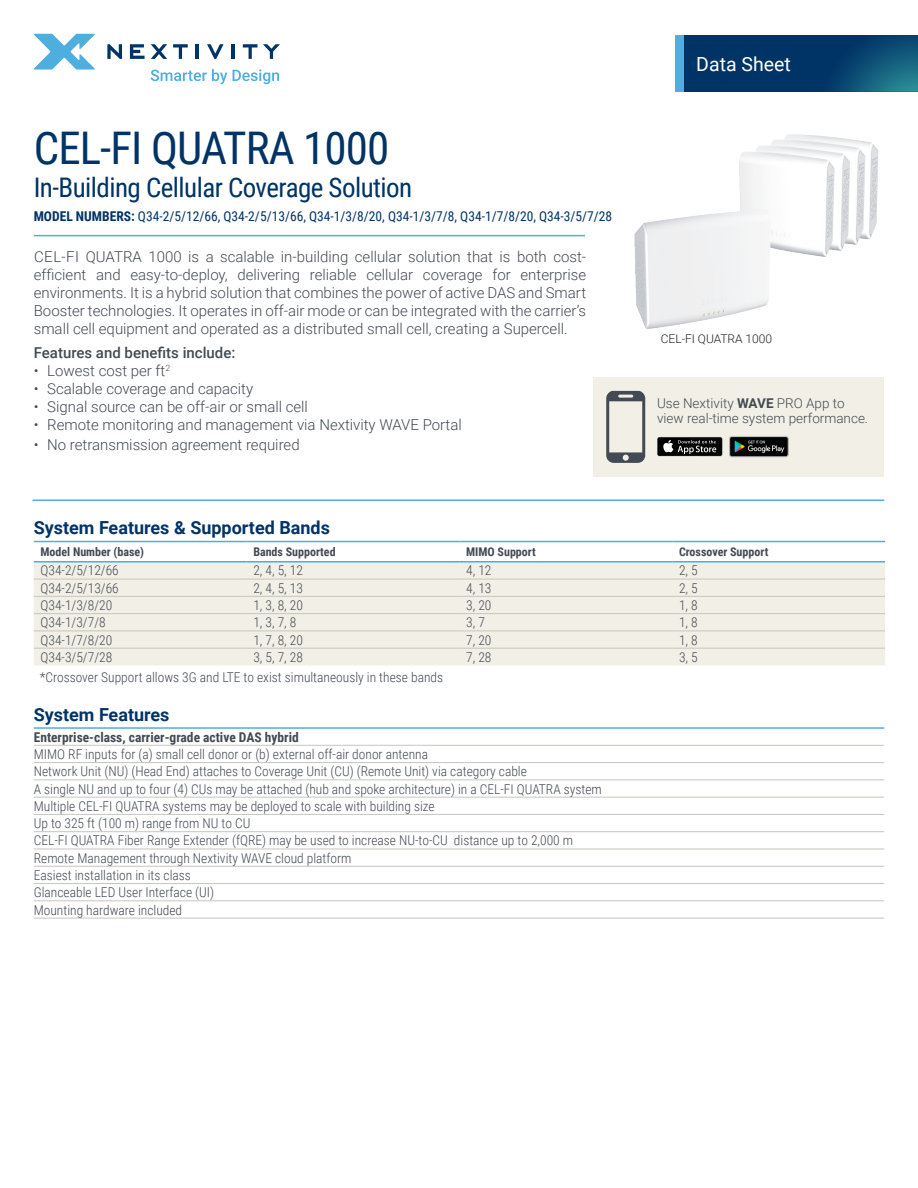
<style>
.page{position:relative;width:918px;height:1188px;background:#fff}
.page>*{position:absolute;margin:0;border:0;box-sizing:border-box;transform-origin:0 0}
.t1{font:45px "Roboto Condensed";letter-spacing:-.02em;color:#036}
.t2{font:27px "Roboto Condensed";letter-spacing:-.02em;color:#036}
.t3{font:19.5px "Roboto";color:#fff}
.Table_Blue_Header{font:700 18px "Roboto";color:#036}
.BODY{font:300 15px/18px "Roboto";color:#434a54;text-align:justify}
.BODY-2{font:500 15px "Roboto";color:#434a54}
.Table_Text{font:300 13.5px "Roboto Condensed";color:#434a54}
.Table_tan_indent{font:300 13.5px "Roboto Condensed";color:#434a54}
.t4{font:13.5px "Roboto Condensed";color:#036}
.BODY-3{font:300 13.5px/15px "Roboto";color:#434a54}
.Table_Text-2{font:700 13.5px "Roboto Condensed";color:#434a54}
.Table_Blue_Header-2{font:700 12px "Roboto Condensed";color:#434a54}
.BODY-4{font:300 12px "Roboto";color:#231f20}
.s1{font-weight:700}
</style>
<div class="page">
<hr style="left:34px;top:235px;width:551px;height:1px;background:#4fade0">
<svg style="left:151px;top:69px;width:76px;height:15px"></svg>
<svg style="left:233px;top:69px;width:46px;height:15px"></svg>
<svg style="left:263px;top:44px;width:17px;height:15px"></svg>
<svg style="left:243px;top:44px;width:14px;height:15px"></svg>
<hr style="left:232px;top:44px;width:3px;height:15px;background:#036">
<svg style="left:207px;top:44px;width:17px;height:15px"></svg>
<hr style="left:196px;top:44px;width:3px;height:15px;background:#036">
<svg style="left:173px;top:44px;width:15px;height:15px"></svg>
<svg style="left:151px;top:44px;width:16px;height:15px"></svg>
<svg style="left:130px;top:44px;width:15px;height:15px"></svg>
<svg style="left:107px;top:44px;width:15px;height:15px"></svg>
<svg style="left:34px;top:34px;width:61px;height:36px"></svg>
<div style="left:684px;top:35px;width:234px;height:57px;background:#036"></div>
<svg style="left:833px;top:35px;width:85px;height:57px"></svg>
<div style="left:675px;top:35px;width:9px;height:57px;background:#4fade0"></div>
<hr style="left:32px;top:500px;width:852px;height:1px;background:#4fade0">
<div style="left:593px;top:377px;width:291px;height:100px;background:#f2f0e6"></div>
<img style="left:729px;top:436px;width:60px;height:22px">
<svg style="left:657px;top:437px;width:65px;height:19px"></svg>
<div style="left:658px;top:437px;width:64px;height:19px;background:#000;border-radius:2px"></div>
<svg style="left:663px;top:437px;width:59px;height:19px"></svg>
<svg style="left:606px;top:391px;width:39px;height:72px"></svg>
<img style="left:739px;top:134px;width:140px;height:123px">
<img style="left:634px;top:189px;width:143px;height:140px">
<hr style="left:34px;top:727px;width:850px;height:2px;background:#4fade0">
<hr style="left:34px;top:745px;width:850px;height:1px;background:#c8c5bc">
<hr style="left:34px;top:762px;width:850px;height:1px;background:#c8c5bc">
<hr style="left:34px;top:779px;width:850px;height:1px;background:#c8c5bc">
<hr style="left:34px;top:797px;width:850px;height:1px;background:#c8c5bc">
<hr style="left:34px;top:814px;width:850px;height:1px;background:#c8c5bc">
<hr style="left:34px;top:831px;width:850px;height:1px;background:#c8c5bc">
<hr style="left:34px;top:849px;width:850px;height:1px;background:#c8c5bc">
<hr style="left:34px;top:866px;width:850px;height:1px;background:#c8c5bc">
<hr style="left:34px;top:883px;width:850px;height:1px;background:#c8c5bc">
<hr style="left:34px;top:900px;width:850px;height:1px;background:#c8c5bc">
<hr style="left:34px;top:918px;width:850px;height:1px;background:#c8c5bc">
<div style="left:34px;top:563px;width:851px;height:102px;background:#f2f0e6"></div>
<hr style="left:34px;top:561px;width:213px;height:2px;background:#4fade0">
<hr style="left:247px;top:561px;width:212px;height:2px;background:#4fade0">
<hr style="left:459px;top:561px;width:213px;height:2px;background:#4fade0">
<hr style="left:672px;top:561px;width:213px;height:2px;background:#4fade0">
<hr style="left:34px;top:579px;width:213px;height:1px;background:#c8c5bc">
<hr style="left:247px;top:579px;width:212px;height:1px;background:#c8c5bc">
<hr style="left:459px;top:579px;width:213px;height:1px;background:#c8c5bc">
<hr style="left:672px;top:579px;width:213px;height:1px;background:#c8c5bc">
<hr style="left:34px;top:596px;width:213px;height:1px;background:#c8c5bc">
<hr style="left:247px;top:596px;width:212px;height:1px;background:#c8c5bc">
<hr style="left:459px;top:596px;width:213px;height:1px;background:#c8c5bc">
<hr style="left:672px;top:596px;width:213px;height:1px;background:#c8c5bc">
<hr style="left:34px;top:613px;width:213px;height:1px;background:#c8c5bc">
<hr style="left:247px;top:613px;width:212px;height:1px;background:#c8c5bc">
<hr style="left:459px;top:613px;width:213px;height:1px;background:#c8c5bc">
<hr style="left:672px;top:613px;width:213px;height:1px;background:#c8c5bc">
<hr style="left:34px;top:631px;width:213px;height:1px;background:#c8c5bc">
<hr style="left:247px;top:631px;width:212px;height:1px;background:#c8c5bc">
<hr style="left:459px;top:631px;width:213px;height:1px;background:#c8c5bc">
<hr style="left:672px;top:631px;width:213px;height:1px;background:#c8c5bc">
<hr style="left:34px;top:648px;width:213px;height:1px;background:#c8c5bc">
<hr style="left:247px;top:648px;width:212px;height:1px;background:#c8c5bc">
<hr style="left:459px;top:648px;width:213px;height:1px;background:#c8c5bc">
<hr style="left:672px;top:648px;width:213px;height:1px;background:#c8c5bc">
<hr style="left:34px;top:541px;width:213px;height:1px;background:#4fade0">
<hr style="left:247px;top:541px;width:212px;height:1px;background:#4fade0">
<hr style="left:459px;top:541px;width:213px;height:1px;background:#4fade0">
<hr style="left:672px;top:541px;width:213px;height:1px;background:#4fade0">
<p class="t1" style="left:34px;top:116px;width:357px">CEL-FI QUATRA 1000</p>
<p class="t2" style="left:34px;top:168px;width:380px">In-Building Cellular Coverage Solution</p>
<p class="t4" style="left:34px;top:207px;width:580px"><span class="s1">MODEL NUMBERS:</span> Q34-2/5/12/66, Q34-2/5/13/66, Q34-1/3/8/20, Q34-1/3/7/8, Q34-1/7/8/20, Q34-3/5/7/28</p>
<p class="BODY" style="left:34px;top:247px;width:554px">CEL-FI QUATRA 1000 is a scalable in-building cellular solution that is both cost&shy;efficient and easy-to-deploy, delivering reliable cellular coverage for enterprise environments. It is a hybrid solution that combines the power of active DAS and Smart Booster technologies. It operates in off-air mode or can be integrated with the carrier’s</p>
<p class="BODY" style="left:34px;top:319px;width:535px">small cell equipment and operated as a distributed small cell, creating a Supercell.</p>
<p class="BODY-2" style="left:34px;top:342px;width:203px">Features and benefits include:</p>
<p class="BODY" style="left:34px;top:361px;width:138px">• Lowest cost per ft<sup>2</sup></p>
<p class="BODY" style="left:34px;top:379px;width:221px">• Scalable coverage and capacity</p>
<p class="BODY" style="left:34px;top:397px;width:276px">• Signal source can be off-air or small cell</p>
<p class="BODY" style="left:34px;top:415px;width:430px">• Remote monitoring and management via Nextivity WAVE Portal</p>
<p class="BODY" style="left:34px;top:435px;width:267px">• No retransmission agreement required</p>
<p class="t3" style="left:696px;top:50px;width:96px">Data Sheet</p>
<p class="BODY-4" style="left:661px;top:330px;width:113px">CEL-FI QUATRA 1000</p>
<p class="BODY-3" style="left:657px;top:395px;width:213px">Use Nextivity <span class="s1">WAVE</span> PRO App to view real-time system performance.</p>
<p class="Table_Blue_Header" style="left:34px;top:515px;width:298px">System Features &amp; Supported Bands</p>
<p class="Table_Blue_Header-2" style="left:41px;top:543px;width:105px">Model Number (base)</p>
<p class="Table_Blue_Header-2" style="left:253px;top:543px;width:84px">Bands Supported</p>
<p class="Table_Blue_Header-2" style="left:466px;top:543px;width:71px">MIMO Support</p>
<p class="Table_Blue_Header-2" style="left:679px;top:543px;width:91px">Crossover Support</p>
<p class="Table_tan_indent" style="left:41px;top:561px;width:80px">Q34-2/5/12/66</p>
<p class="Table_tan_indent" style="left:253px;top:561px;width:51px">2, 4, 5, 12</p>
<p class="Table_tan_indent" style="left:466px;top:561px;width:27px">4, 12</p>
<p class="Table_tan_indent" style="left:679px;top:561px;width:20px">2, 5</p>
<p class="Table_tan_indent" style="left:41px;top:579px;width:80px">Q34-2/5/13/66</p>
<p class="Table_tan_indent" style="left:253px;top:579px;width:51px">2, 4, 5, 13</p>
<p class="Table_tan_indent" style="left:466px;top:579px;width:27px">4, 13</p>
<p class="Table_tan_indent" style="left:679px;top:579px;width:20px">2, 5</p>
<p class="Table_tan_indent" style="left:41px;top:596px;width:73px">Q34-1/3/8/20</p>
<p class="Table_tan_indent" style="left:253px;top:596px;width:51px">1, 3, 8, 20</p>
<p class="Table_tan_indent" style="left:466px;top:596px;width:27px">3, 20</p>
<p class="Table_tan_indent" style="left:679px;top:596px;width:20px">1, 8</p>
<p class="Table_tan_indent" style="left:41px;top:613px;width:67px">Q34-1/3/7/8</p>
<p class="Table_tan_indent" style="left:253px;top:613px;width:45px">1, 3, 7, 8</p>
<p class="Table_tan_indent" style="left:466px;top:613px;width:20px">3, 7</p>
<p class="Table_tan_indent" style="left:679px;top:613px;width:20px">1, 8</p>
<p class="Table_tan_indent" style="left:41px;top:630px;width:73px">Q34-1/7/8/20</p>
<p class="Table_tan_indent" style="left:253px;top:630px;width:51px">1, 7, 8, 20</p>
<p class="Table_tan_indent" style="left:466px;top:630px;width:27px">7, 20</p>
<p class="Table_tan_indent" style="left:679px;top:630px;width:20px">1, 8</p>
<p class="Table_tan_indent" style="left:41px;top:648px;width:73px">Q34-3/5/7/28</p>
<p class="Table_tan_indent" style="left:253px;top:648px;width:51px">3, 5, 7, 28</p>
<p class="Table_tan_indent" style="left:466px;top:648px;width:27px">7, 28</p>
<p class="Table_tan_indent" style="left:679px;top:648px;width:20px">3, 5</p>
<p class="Table_tan_indent" style="left:40px;top:667px;width:405px">*Crossover Support allows 3G and LTE to exist simultaneously in these bands</p>
<p class="Table_Blue_Header" style="left:34px;top:702px;width:137px">System Features</p>
<p class="Table_Text-2" style="left:34px;top:727px;width:267px">Enterprise-class, carrier-grade active DAS hybrid</p>
<p class="Table_Text" style="left:34px;top:745px;width:396px">MIMO RF inputs for (a) small cell donor or (b) external off-air donor antenna</p>
<p class="Table_Text" style="left:34px;top:762px;width:495px">Network Unit (NU) (Head End) attaches to Coverage Unit (CU) (Remote Unit) via category cable</p>
<p class="Table_Text" style="left:34px;top:779px;width:570px">A single NU and up to four (4) CUs may be attached (hub and spoke architecture) in a CEL-FI QUATRA system</p>
<p class="Table_Text" style="left:34px;top:797px;width:403px">Multiple CEL-FI QUATRA systems may be deployed to scale with building size</p>
<p class="Table_Text" style="left:34px;top:814px;width:218px">Up to 325 ft (100 m) range from NU to CU</p>
<p class="Table_Text" style="left:34px;top:831px;width:541px">CEL-FI QUATRA Fiber Range Extender (fQRE) may be used to increase NU-to-CU distance up to 2,000 m</p>
<p class="Table_Text" style="left:34px;top:848px;width:319px">Remote Management through Nextivity WAVE cloud platform</p>
<p class="Table_Text" style="left:34px;top:866px;width:159px">Easiest installation in its class</p>
<p class="Table_Text" style="left:34px;top:883px;width:182px">Glanceable LED User Interface (UI)</p>
<p class="Table_Text" style="left:34px;top:900px;width:150px">Mounting hardware included</p>
</div>
